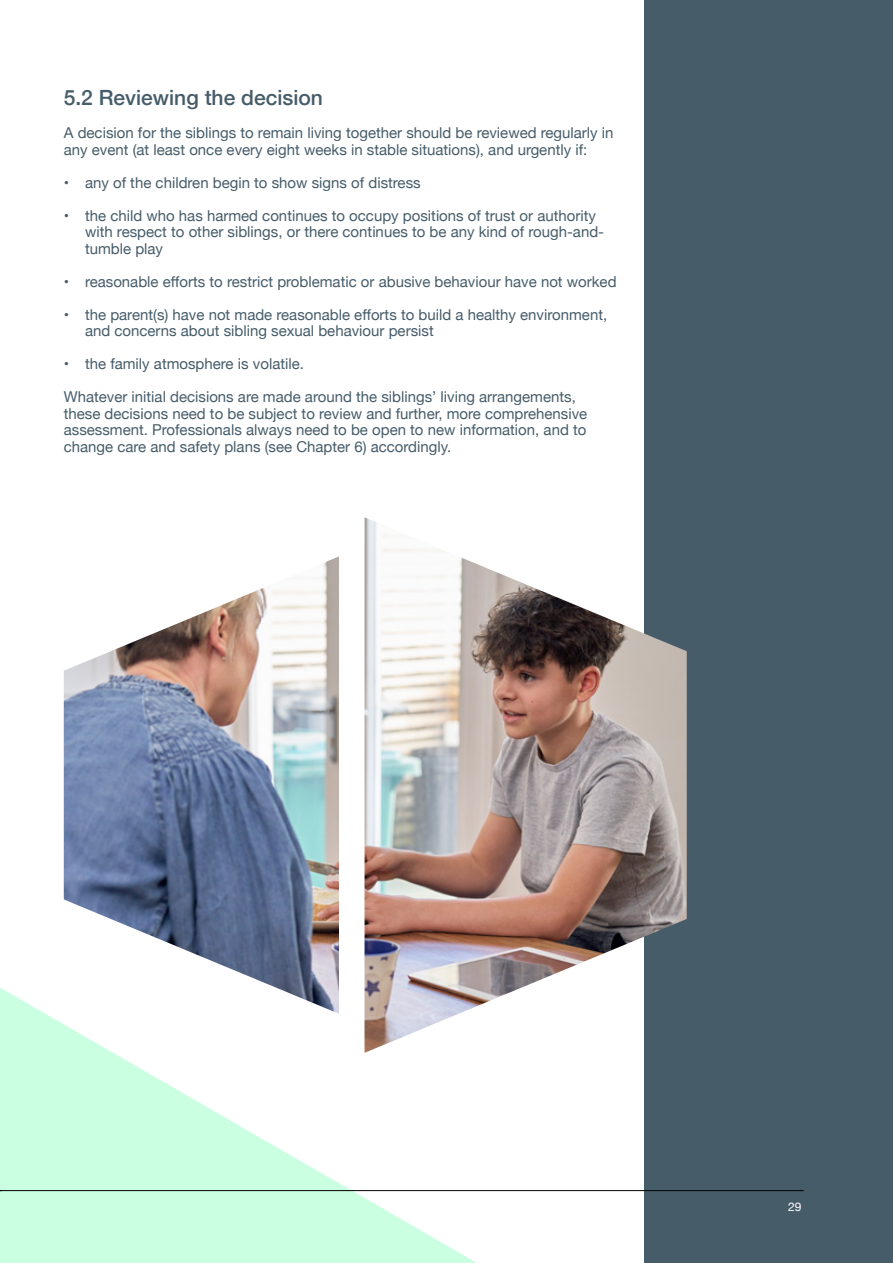
<style>
.page{position:relative;width:893px;height:1263px;background:#fff}
.page>*{position:absolute;margin:0;border:0;box-sizing:border-box;transform-origin:0 0}
.t1{font:500 21px "Helvetica Neue";color:#465c69}
.t2{font:15px/16.5px "Helvetica Neue";color:#465c69}
.t3{font:12px "Helvetica Neue";color:#fff}
</style>
<div class="page">
<div style="left:644px;top:0;width:249px;height:1263px;background:#465c69"></div>
<svg style="left:0;top:988px;width:477px;height:275px;fill:#caffe1"></svg>
<hr style="left:0;top:1190px;width:804px;height:1px;background:#000">
<img style="left:64px;top:517px;width:623px;height:536px">
<h1 class="t1" style="left:64px;top:81px;width:261px">5.2 Reviewing the decision</h1>
<p class="t2" style="left:64px;top:126px;width:551px">A decision for the siblings to remain living together should be reviewed regularly in any event (at least once every eight weeks in stable situations), and urgently if:</p>
<p class="t2" style="left:64px;top:175px;width:358px">• any of the children begin to show signs of distress</p>
<p class="t2" style="left:85px;top:208px;width:521px;text-indent:-21px">• the child who has harmed continues to occupy positions of trust or authority with respect to other siblings, or there continues to be any kind of rough-and&shy;tumble play</p>
<p class="t2" style="left:64px;top:274px;width:554px">• reasonable efforts to restrict problematic or abusive behaviour have not worked</p>
<p class="t2" style="left:85px;top:307px;width:524px;text-indent:-21px">• the parent(s) have not made reasonable efforts to build a healthy environment, and concerns about sibling sexual behaviour persist</p>
<p class="t2" style="left:64px;top:357px;width:242px">• the family atmosphere is volatile.</p>
<p class="t2" style="left:64px;top:390px;width:525px">Whatever initial decisions are made around the siblings’ living arrangements, these decisions need to be subject to review and further, more comprehensive assessment. Professionals always need to be open to new information, and to change care and safety plans (see Chapter 6) accordingly.</p>
<p class="t3" style="left:788px;top:1198px;width:15px">29</p>
</div>
